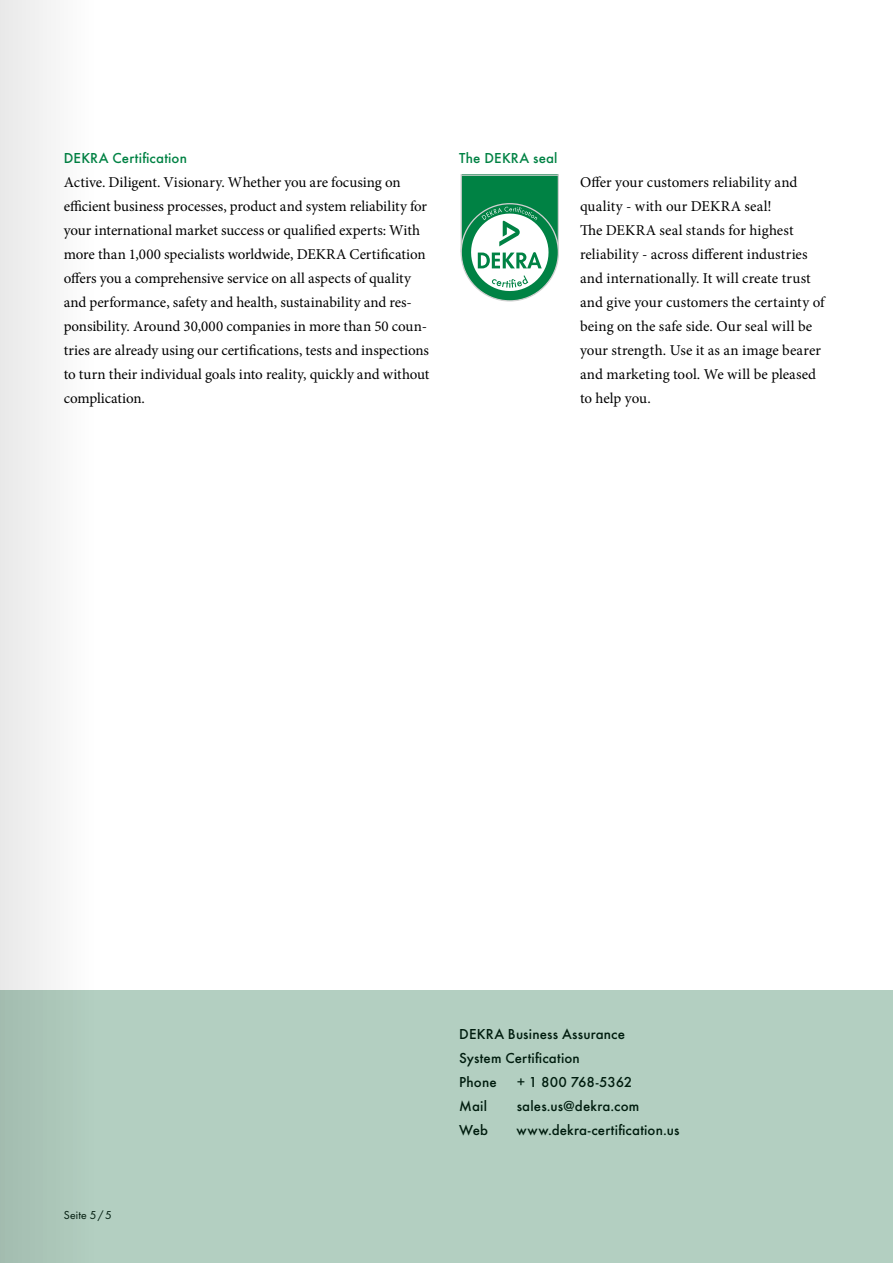
<style>
.page{position:relative;width:893px;height:1263px;background:#fff}
.page>*{position:absolute;margin:0;border:0;box-sizing:border-box;transform-origin:0 0}
.t1{font:15px/24px "Minion Pro";color:#000}
.t2{font:500 15px/24px "Futura";letter-spacing:.01em;color:#000}
.t3{font:500 15px "Futura";letter-spacing:.015em;color:#008244}
.t4{font:500 15px "Futura";letter-spacing:-.01em;color:#000}
.t5{font:12px "Futura Boo";letter-spacing:.015em;color:#000}
</style>
<div class="page">
<div style="left:0;top:991px;width:893px;height:272px;background:#b3cfc1"></div>
<div style="left:461px;top:204px;width:97px;height:97px;background:#008244;border-radius:50%"></div>
<svg style="left:461px;top:175px;width:98px;height:116px"></svg>
<svg style="left:0;top:0;width:96px;height:1263px;fill:#f0f0f0"></svg>
<p class="t3" style="left:64px;top:146px;width:125px">DEKRA Certification</p>
<p class="t1" style="left:64px;top:170px;width:367px">Active. Diligent. Visionary. Whether you are focusing on efficient business processes, product and system reliability for your international market success or qualified experts: With more than 1,000 specialists worldwide, DEKRA Certification offers you a comprehensive service on all aspects of quality and performance, safety and health, sustainability and res&shy;ponsibility. Around 30,000 companies in more than 50 coun&shy;tries are already using our certifications, tests and inspections to turn their individual goals into reality, quickly and without complication.</p>
<p class="t3" style="left:459px;top:146px;width:100px">The DEKRA seal</p>
<p class="t1" style="left:580px;top:170px;width:246px">Offer your customers reliability and quality - with our DEKRA seal!<br>The DEKRA seal stands for highest reliability - across different industries and internationally. It will create trust and give your customers the certainty of being on the safe side. Our seal will be your strength. Use it as an image bearer and marketing tool. We will be pleased to help you.</p>
<p class="t5" style="left:64px;top:1206px;width:50px">Seite 5/5</p>
<p class="t2" style="left:459px;top:1020px;width:167px">DEKRA Business Assurance<br>System Certification<br>Phone</p>
<p class="t4" style="left:517px;top:1070px;width:117px">+ 1 800 768-5362</p>
<p class="t2" style="left:459px;top:1092px;width:29px">Mail</p>
<p class="t2" style="left:517px;top:1092px;width:124px">sales.us@dekra.com</p>
<p class="t2" style="left:459px;top:1116px;width:30px">Web</p>
<p class="t2" style="left:517px;top:1116px;width:164px">www.dekra-certification.us</p>
</div>
